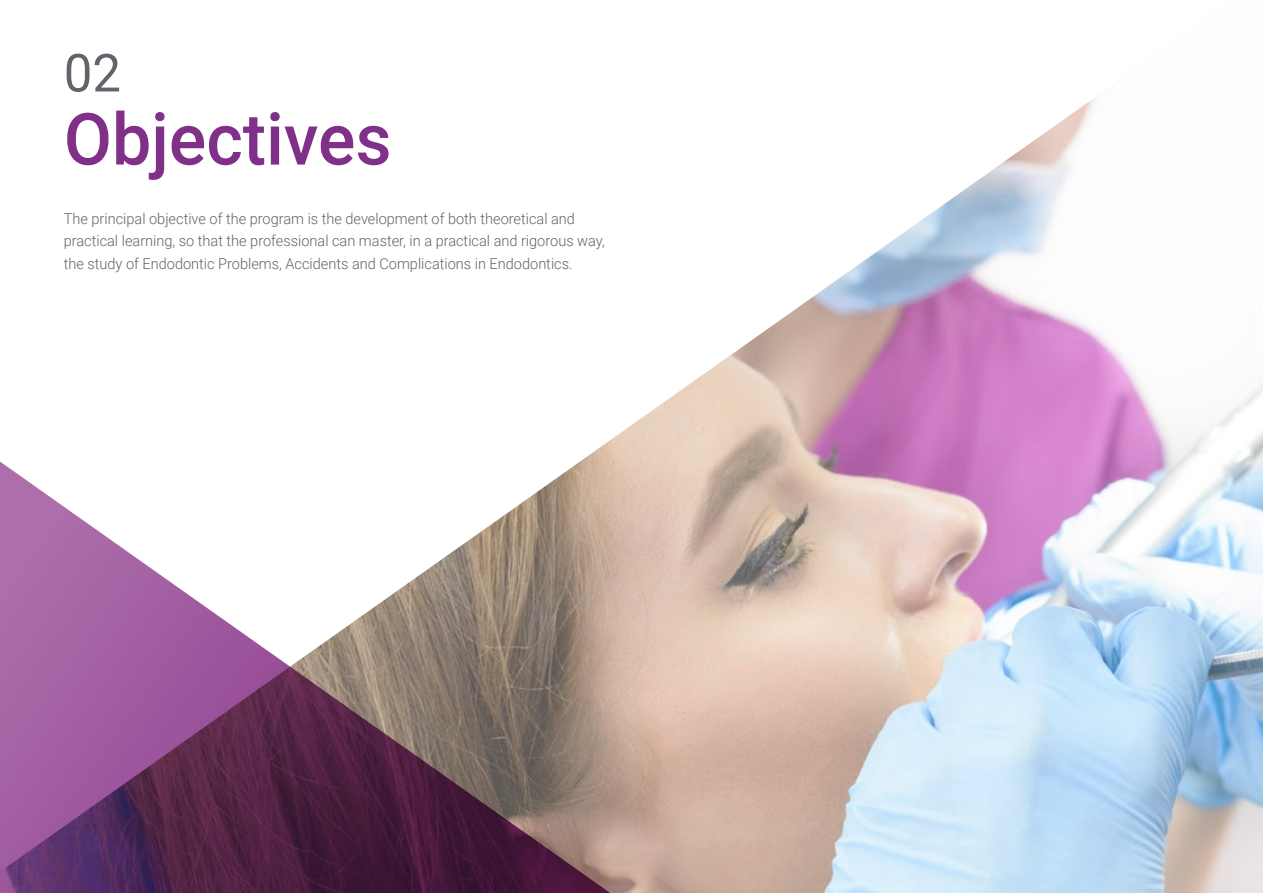
<style>
.page{position:relative;width:1263px;height:893px;background:#fff}
.page>*{position:absolute;margin:0;border:0;box-sizing:border-box;transform-origin:0 0}
.t1{font:500 72px "Roboto";color:#813089}
.t2{font:52.5px "Roboto";color:#61646a}
.t3{font:300 15px/22.5px "Roboto";color:#61646a}
</style>
<div class="page">
<img style="left:602px;top:96px;width:661px;height:797px">
<svg style="left:0;top:446px;width:640px;height:447px"></svg>
<h2 class="t2" style="left:64px;top:36px;width:59px">02</h2>
<h1 class="t1" style="left:64px;top:89px;width:329px">Objectives</h1>
<p class="t3" style="left:64px;top:207px;width:543px">The principal objective of the program is the development of both theoretical and practical learning, so that the professional can master, in a practical and rigorous way, the study of Endodontic Problems, Accidents and Complications in Endodontics.</p>
</div>
